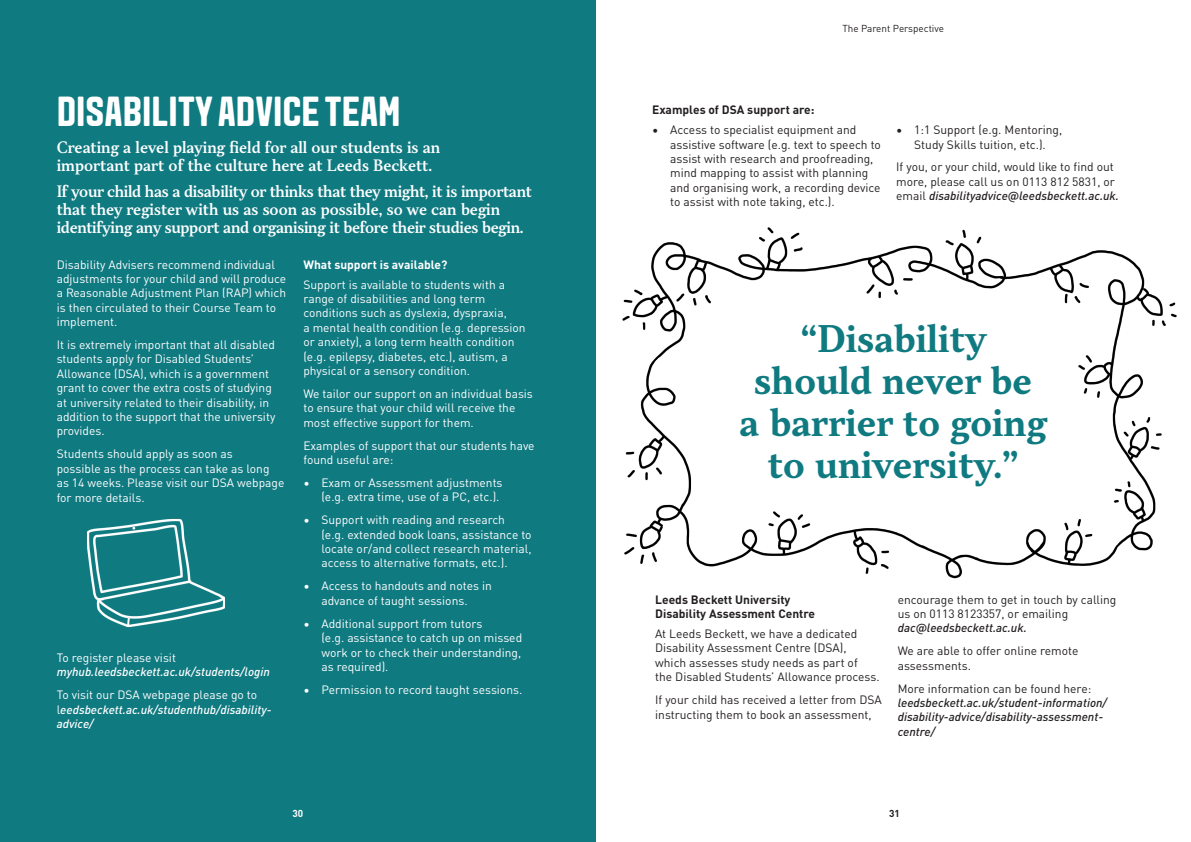
<style>
.page{position:relative;width:1191px;height:842px;background:#fff}
.page>*{position:absolute;margin:0;border:0;box-sizing:border-box;transform-origin:0 0}
.page_title{font:700 42px "Aveny TLBU";color:#fff}
.pull_quotw{font:700 35px/42px "TT Jenevers";color:#107a81;text-align:center}
.standfirst{font:500 15px/18px "TT Jenevers";letter-spacing:-.02em;color:#fff}
.standfirst-2{font:500 15px/18px "TT Jenevers";color:#fff}
.body_copy{font:12px/14.4px "DIN Pro";color:#fff}
.body_copy-2{font:12px/14.4px "DIN Pro";color:#231f20}
.body_copy-3{font:italic 500 12px/14.4px "DIN Pro";color:#fff}
.body_copy-4{font:italic 500 12px/14.4px "DIN Pro";color:#231f20}
.t1{font:700 12px/14.4px "DIN Pro";color:#231f20}
.t2{font:700 12px "DIN Pro";color:#fff}
.page_title-2{font:10px "DIN Pro";color:#231f20}
.page_title-3{font:700 10px "DIN Pro";color:#fff}
.page_title-4{font:700 10px "DIN Pro";color:#231f20}
.s1{font-weight:400;font-style:normal}
.s2{font-weight:500;font-style:italic}
</style>
<div class="page">
<div style="left:0;top:0;width:595px;height:842px;background:#107a81"></div>
<img style="left:622px;top:227px;width:554px;height:352px">
<img style="left:86px;top:518px;width:140px;height:110px">
<p class="page_title" style="left:57px;top:87px;width:345px">DISABILITY ADVICE TEAM</p>
<p class="standfirst-2" style="left:57px;top:138px;width:385px">Creating a level playing field for all our students is an important part of the culture here at Leeds Beckett.</p>
<p class="standfirst" style="left:57px;top:183px;width:477px">If your child has a disability or thinks that they might, it is important that they register with us as soon as possible, so we can begin identifying any support and organising it before their studies begin.</p>
<p class="body_copy" style="left:57px;top:256px;width:231px">Disability Advisers recommend individual adjustments for your child and will produce a Reasonable Adjustment Plan (RAP) which is then circulated to their Course Team to implement.</p>
<p class="body_copy" style="left:57px;top:337px;width:220px">It is extremely important that all disabled students apply for Disabled Students’ Allowance (DSA), which is a government grant to cover the extra costs of studying at university related to their disability, in addition to the support that the university provides.</p>
<p class="body_copy" style="left:57px;top:446px;width:229px">Students should apply as soon as<br>possible as the process can take as long as 14 weeks. Please visit our DSA webpage for more details.</p>
<p class="body_copy-3" style="left:57px;top:650px;width:215px"><span class="s1">To register please visit </span>myhub.leedsbeckett.ac.uk/students/login</p>
<p class="body_copy-3" style="left:57px;top:687px;width:216px"><span class="s1">To visit our DSA webpage please go to l</span>eedsbeckett.ac.uk/studenthub/disability&shy;advice/</p>
<p class="t2" style="left:303px;top:255px;width:146px">What support is available?</p>
<p class="body_copy" style="left:303px;top:276px;width:224px">Support is available to students with a range of disabilities and long term conditions such as dyslexia, dyspraxia,<br>a mental health condition (e.g. depression or anxiety), a long term health condition (e.g. epilepsy, diabetes, etc.), autism, a physical or a sensory condition.</p>
<p class="body_copy" style="left:303px;top:386px;width:231px">We tailor our support on an individual basis to ensure that your child will receive the most effective support for them.</p>
<p class="body_copy" style="left:303px;top:437px;width:233px">Examples of support that our students have found useful are:</p>
<p class="body_copy" style="left:303px;top:475px;width:201px;text-align:right">• Exam or Assessment adjustments (e.g. extra time, use of a PC, etc.).</p>
<p class="body_copy" style="left:321px;top:512px;width:212px;text-indent:-18px">• Support with reading and research<br>(e.g. extended book loans, assistance to locate or/and collect research material, access to alternative formats, etc.).</p>
<p class="body_copy" style="left:303px;top:578px;width:190px;text-align:center">• Access to handouts and notes in advance of taught sessions.</p>
<p class="body_copy" style="left:321px;top:615px;width:202px;text-indent:-18px">• Additional support from tutors<br>(e.g. assistance to catch up on missed work or to check their understanding, as required).</p>
<p class="body_copy" style="left:303px;top:681px;width:220px">• Permission to record taught sessions.</p>
<p class="page_title-2" style="left:842px;top:21px;width:103px">The Parent Perspective</p>
<p class="t1" style="left:652px;top:102px;width:164px">Examples of DSA support are:</p>
<p class="body_copy-2" style="left:670px;top:122px;width:212px;text-indent:-18px">• Access to specialist equipment and assistive software (e.g. text to speech to assist with research and proofreading, mind mapping to assist with planning and organising work, a recording device to assist with note taking, etc.).</p>
<p class="body_copy-2" style="left:896px;top:122px;width:167px;text-align:center">• 1:1 Support (e.g. Mentoring,<br>Study Skills tuition, etc.).</p>
<p class="body_copy-2" style="left:896px;top:159px;width:224px">If you, or your child, would like to find out more, please call us on 0113 812 5831, or email <span class="s2">disabilityadvice@leedsbeckett.ac.uk.</span></p>
<p class="pull_quotw" style="left:739px;top:319px;width:309px">“Disability should never be<br>a barrier to going to university.”</p>
<p class="t1" style="left:655px;top:591px;width:161px">Leeds Beckett University<br>Disability Assessment Centre</p>
<p class="body_copy-2" style="left:655px;top:626px;width:226px">At Leeds Beckett, we have a dedicated Disability Assessment Centre (DSA), which assesses study needs as part of<br>the Disabled Students’ Allowance process.</p>
<p class="body_copy-2" style="left:655px;top:692px;width:228px">If your child has received a letter from DSA instructing them to book an assessment,</p>
<p class="body_copy-2" style="left:897px;top:591px;width:220px">encourage them to get in touch by calling us on 0113 8123357, or emailing <span class="s2">dac@leedsbeckett.ac.uk.</span></p>
<p class="body_copy-2" style="left:897px;top:643px;width:182px">We are able to offer online remote assessments.</p>
<p class="body_copy-4" style="left:897px;top:680px;width:211px"><span class="s1">More information can be found here: </span>leedsbeckett.ac.uk/student-information/ disability-advice/disability-assessment&shy;centre/</p>
<p class="page_title-3" style="left:292px;top:806px;width:12px">30</p>
<p class="page_title-4" style="left:889px;top:806px;width:12px">31</p>
</div>
